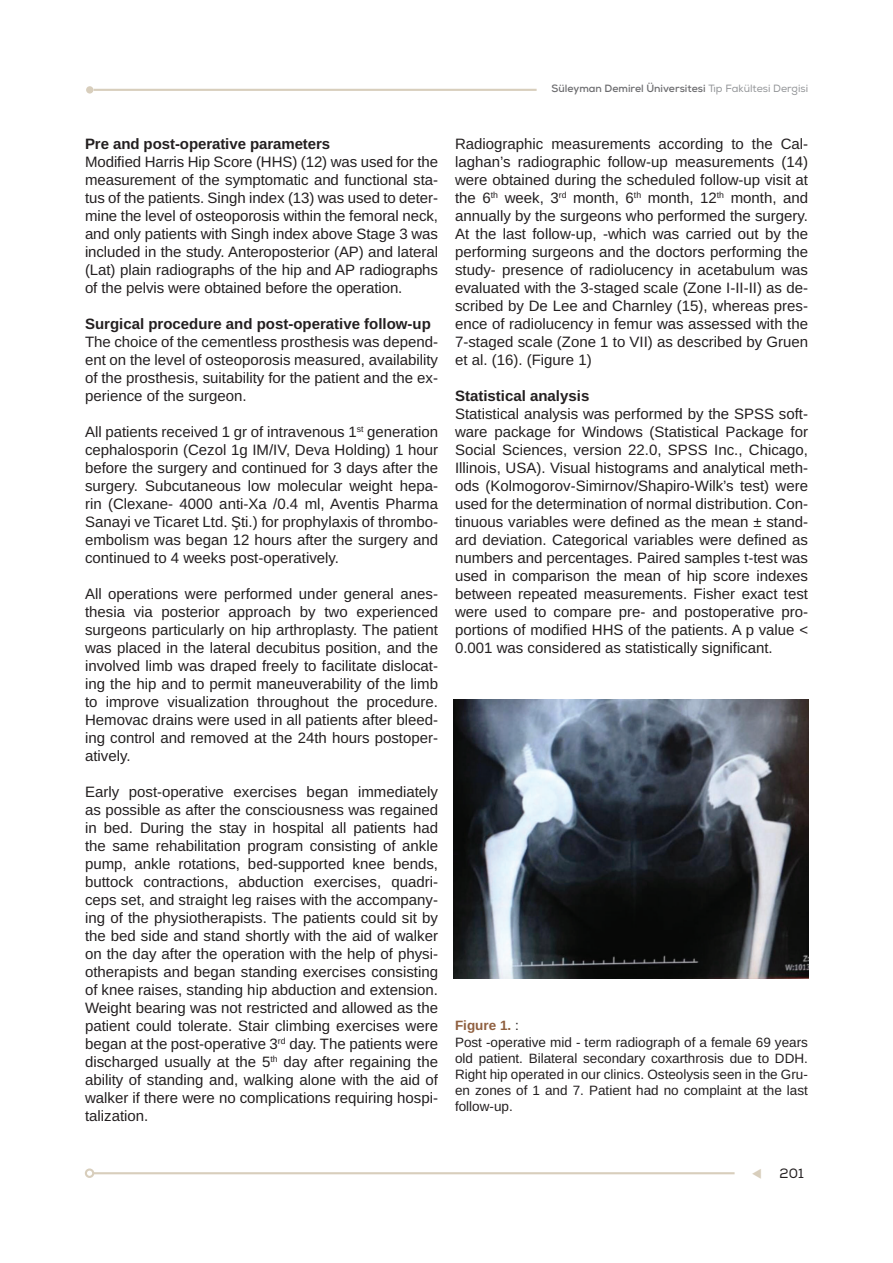
<style>
.page{position:relative;width:893px;height:1263px;background:#fff}
.page>*{position:absolute;margin:0;border:0;box-sizing:border-box;transform-origin:0 0}
.t1{font:15px/18px "Arimo";color:#231f20;text-align:justify}
.t2{font:700 15px "Arimo";color:#231f20}
.t3{font:13.5px/16.2px "Arimo";color:#231f20}
.t4{font:13.5px "Nexa";color:#231f20}
.t5{font:700 10.5px "Nexa";color:#6b6b6e}
.s1{font-weight:400;color:#939598}
.s2{font-weight:700;color:#8f5f3f}
.s3{color:#d8cebc}
</style>
<div class="page">
<hr style="left:93px;top:1172px;width:642px;height:2px;background:#d8cebc">
<div style="left:85px;top:1168px;width:9px;height:10px;border:2px solid #d8cebc;border-radius:50%"></div>
<hr style="left:94px;top:89px;width:443px;height:2px;background:#d8cebc">
<div style="left:86px;top:86px;width:7px;height:8px;background:#d8cebc;border-radius:50%"></div>
<img style="left:454px;top:700px;width:354px;height:278px">
<p class="t2" style="left:85px;top:133px;width:247px">Pre and post-operative parameters</p>
<p class="t1" style="left:85px;top:153px;width:354px">Modified Harris Hip Score (HHS) (12) was used for the measurement of the symptomatic and functional sta&shy;tus of the patients. Singh index (13) was used to deter&shy;mine the level of osteoporosis within the femoral neck, and only patients with Singh index above Stage 3 was included in the study. Anteroposterior (AP) and lateral (Lat) plain radiographs of the hip and AP radiographs of the pelvis were obtained before the operation.</p>
<p class="t2" style="left:85px;top:313px;width:347px">Surgical procedure and post-operative follow-up</p>
<p class="t1" style="left:85px;top:333px;width:355px">The choice of the cementless prosthesis was depend&shy;ent on the level of osteoporosis measured, availability of the prosthesis, suitability for the patient and the ex&shy;perience of the surgeon.</p>
<p class="t1" style="left:85px;top:423px;width:355px">All patients received 1 gr of intravenous 1<sup>st</sup> generation cephalosporin (Cezol 1g IM/IV, Deva Holding) 1 hour before the surgery and continued for 3 days after the surgery. Subcutaneous low molecular weight hepa&shy;rin (Clexane- 4000 anti-Xa /0.4 ml, Aventis Pharma Sanayi ve Ticaret Ltd. Şti.) for prophylaxis of thrombo&shy;embolism was began 12 hours after the surgery and continued to 4 weeks post-operatively.</p>
<p class="t1" style="left:85px;top:585px;width:355px">All operations were performed under general anes&shy;thesia via posterior approach by two experienced surgeons particularly on hip arthroplasty. The patient was placed in the lateral decubitus position, and the involved limb was draped freely to facilitate dislocat&shy;ing the hip and to permit maneuverability of the limb to improve visualization throughout the procedure.<br>Hemovac drains were used in all patients after bleed&shy;ing control and removed at the 24th hours postoper&shy;atively.</p>
<p class="t1" style="left:85px;top:783px;width:355px">Early post-operative exercises began immediately as possible as after the consciousness was regained in bed. During the stay in hospital all patients had the same rehabilitation program consisting of ankle pump, ankle rotations, bed-supported knee bends, buttock contractions, abduction exercises, quadri&shy;ceps set, and straight leg raises with the accompany&shy;ing of the physiotherapists. The patients could sit by the bed side and stand shortly with the aid of walker on the day after the operation with the help of physi&shy;otherapists and began standing exercises consisting of knee raises, standing hip abduction and extension.<br>Weight bearing was not restricted and allowed as the patient could tolerate. Stair climbing exercises were began at the post-operative 3<sup>rd</sup> day. The patients were discharged usually at the 5<sup>th</sup> day after regaining the ability of standing and, walking alone with the aid of walker if there were no complications requiring hospi&shy;talization.</p>
<p class="t5" style="left:552px;top:82px;width:258px">Süleyman Demirel Üniversitesi <span class="s1">Tıp Fakültesi Dergisi</span></p>
<p class="t1" style="left:455px;top:135px;width:355px">Radiographic measurements according to the Cal&shy;laghan’s radiographic follow-up measurements (14) were obtained during the scheduled follow-up visit at the 6<sup>th</sup> week, 3<sup>rd</sup> month, 6<sup>th</sup> month, 12<sup>th</sup> month, and annually by the surgeons who performed the surgery.<br>At the last follow-up, -which was carried out by the performing surgeons and the doctors performing the study- presence of radiolucency in acetabulum was evaluated with the 3-staged scale (Zone I-II-II) as de&shy;scribed by De Lee and Charnley (15), whereas pres&shy;ence of radiolucency in femur was assessed with the 7-staged scale (Zone 1 to VII) as described by Gruen et al. (16). (Figure 1)</p>
<p class="t2" style="left:455px;top:385px;width:136px">Statistical analysis</p>
<p class="t1" style="left:455px;top:405px;width:355px">Statistical analysis was performed by the SPSS soft&shy;ware package for Windows (Statistical Package for Social Sciences, version 22.0, SPSS Inc., Chicago, Illinois, USA). Visual histograms and analytical meth&shy;ods (Kolmogorov-Simirnov/Shapiro-Wilk’s test) were used for the determination of normal distribution. Con&shy;tinuous variables were defined as the mean ± stand&shy;ard deviation. Categorical variables were defined as numbers and percentages. Paired samples t-test was used in comparison the mean of hip score indexes between repeated measurements. Fisher exact test were used to compare pre- and postoperative pro&shy;portions of modified HHS of the patients. A p value &lt; 0.001 was considered as statistically significant.</p>
<p class="t3" style="left:455px;top:1018px;width:354px"><span class="s2">Figure 1.</span> :<br>Post -operative mid - term radiograph of a female 69 years old patient. Bilateral secondary coxarthrosis due to DDH.<br>Right hip operated in our clinics. Osteolysis seen in the Gru&shy;en zones of 1 and 7. Patient had no complaint at the last follow-up.</p>
<p class="t4" style="left:751px;top:1165px;width:54px"><span class="s3">▼</span> 201</p>
</div>
